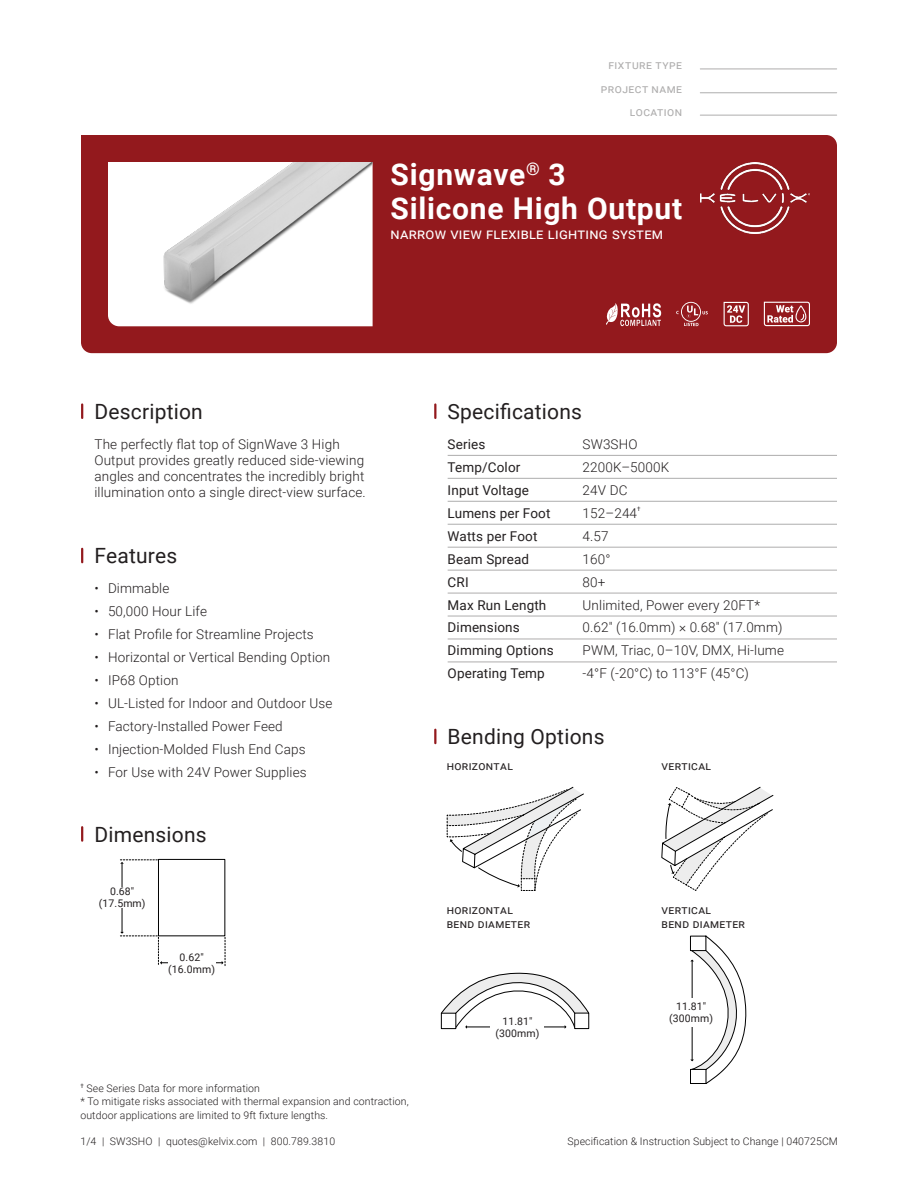
<style>
.page{position:relative;width:918px;height:1188px;background:#fff}
.page>*{position:absolute;margin:0;border:0;box-sizing:border-box;transform-origin:0 0}
.Title__Banner{font:700 30px/34.5px "Roboto";letter-spacing:.025em;color:#fff}
.Section_Header{font:21px "Roboto";letter-spacing:.01em;color:#231f20}
.Subtitle__Banner{font:15px "Roboto";letter-spacing:.02em;color:#fff}
.Description{font:300 13.5px/16.2px "Roboto";letter-spacing:.01em;color:#231f20}
.Specifications_Table{font:300 13.5px "Roboto";letter-spacing:.01em;color:#231f20}
.Specifications_Table-2{font:13.5px "Roboto";letter-spacing:.01em;color:#231f20}
.Specifications_Table__First_Row{font:13.5px "Roboto";letter-spacing:.01em;color:#231f20}
.Specifications_Table__First_Row-2{font:300 13.5px "Roboto";letter-spacing:.01em;color:#231f20}
.Body{font:12px/13.5px "Roboto";letter-spacing:.03em;color:#231f20}
.PCB__Title{font:12px "Roboto";letter-spacing:.045em;color:#aeadad}
.t1{font:300 10.5px/13.5px "Roboto";letter-spacing:.01em;color:#231f20}
.CAD_s__copy{font:10.5px "Roboto";letter-spacing:.01em;color:#231f20}
.Specifications_Table-3{font:6.15px "Roboto";color:#231f20}
</style>
<div class="page">
<div style="left:81px;top:135px;width:756px;height:218px;background:#93191d"></div>
<img style="left:108px;top:162px;width:265px;height:164px">
<hr style="left:700px;top:69px;width:137px;height:1px;background:#aeadad">
<hr style="left:700px;top:92px;width:137px;height:1px;background:#aeadad">
<hr style="left:700px;top:115px;width:137px;height:1px;background:#aeadad">
<img style="left:700px;top:162px;width:110px;height:71px">
<svg style="left:676px;top:302px;width:32px;height:24px"></svg>
<svg style="left:724px;top:302px;width:25px;height:24px"></svg>
<svg style="left:81px;top:549px;width:2px;height:13px"></svg>
<svg style="left:434px;top:405px;width:2px;height:13px"></svg>
<hr style="left:448px;top:455px;width:389px;height:1px;background:#aeadad">
<hr style="left:448px;top:478px;width:389px;height:1px;background:#aeadad">
<hr style="left:448px;top:501px;width:389px;height:1px;background:#aeadad">
<hr style="left:448px;top:524px;width:389px;height:1px;background:#aeadad">
<hr style="left:448px;top:547px;width:389px;height:1px;background:#aeadad">
<hr style="left:448px;top:570px;width:389px;height:1px;background:#aeadad">
<hr style="left:448px;top:593px;width:389px;height:1px;background:#aeadad">
<hr style="left:448px;top:616px;width:389px;height:1px;background:#aeadad">
<hr style="left:448px;top:639px;width:389px;height:1px;background:#aeadad">
<hr style="left:448px;top:662px;width:389px;height:1px;background:#aeadad">
<svg style="left:81px;top:405px;width:2px;height:13px"></svg>
<svg style="left:81px;top:827px;width:2px;height:14px"></svg>
<svg style="left:434px;top:730px;width:2px;height:13px"></svg>
<svg style="left:605px;top:302px;width:56px;height:24px"></svg>
<svg style="left:764px;top:302px;width:46px;height:24px"></svg>
<svg style="left:441px;top:972px;width:148px;height:57px"></svg>
<svg style="left:120px;top:859px;width:106px;height:107px"></svg>
<svg style="left:447px;top:787px;width:137px;height:104px"></svg>
<svg style="left:661px;top:787px;width:112px;height:297px"></svg>
<div style="left:168px;top:953px;width:47px;height:20px;background:#fff"></div>
<p class="PCB__Title" style="left:608px;top:57px;width:75px">fixture type</p>
<p class="PCB__Title" style="left:601px;top:80px;width:83px">project name</p>
<p class="PCB__Title" style="left:630px;top:103px;width:54px">location</p>
<p class="Title__Banner" style="left:391px;top:155px;width:293px">Signwave<sup>®</sup> 3<br>Silicone High Output</p>
<p class="Subtitle__Banner" style="left:391px;top:224px;width:274px">narrow view flexible lighting system</p>
<p class="Section_Header" style="left:94px;top:397px;width:110px">Description</p>
<p class="Description" style="left:94px;top:435px;width:273px">The perfectly flat top of SignWave 3 High Output provides greatly reduced side-viewing angles and concentrates the incredibly bright illumination onto a single direct-view surface.</p>
<p class="Section_Header" style="left:94px;top:541px;width:84px">Features</p>
<p class="Description" style="left:94px;top:580px;width:76px">• Dimmable</p>
<p class="Description" style="left:94px;top:603px;width:114px">• 50,000 Hour Life</p>
<p class="Description" style="left:94px;top:626px;width:221px">• Flat Profile for Streamline Projects</p>
<p class="Description" style="left:94px;top:649px;width:237px">• Horizontal or Vertical Bending Option</p>
<p class="Description" style="left:94px;top:672px;width:85px">• IP68 Option</p>
<p class="Description" style="left:94px;top:695px;width:239px">• UL-Listed for Indoor and Outdoor Use</p>
<p class="Description" style="left:94px;top:717px;width:190px">• Factory-Installed Power Feed</p>
<p class="Description" style="left:94px;top:740px;width:213px">• Injection-Molded Flush End Caps</p>
<p class="Description" style="left:94px;top:763px;width:214px">• For Use with 24V Power Supplies</p>
<p class="Section_Header" style="left:94px;top:820px;width:114px">Dimensions</p>
<p class="CAD_s__copy" style="left:110px;top:884px;width:26px">0.68″</p>
<p class="CAD_s__copy" style="left:99px;top:896px;width:48px">(17.5mm)</p>
<p class="CAD_s__copy" style="left:180px;top:949px;width:26px">0.62″</p>
<p class="CAD_s__copy" style="left:168px;top:961px;width:48px">(16.0mm)</p>
<p class="Section_Header" style="left:448px;top:397px;width:136px">Specifications</p>
<p class="Specifications_Table__First_Row" style="left:448px;top:435px;width:39px">Series</p>
<p class="Specifications_Table__First_Row-2" style="left:583px;top:435px;width:56px">SW3SHO</p>
<p class="Specifications_Table-2" style="left:448px;top:458px;width:74px">Temp/Color</p>
<p class="Specifications_Table" style="left:583px;top:458px;width:88px">2200K–5000K</p>
<p class="Specifications_Table-2" style="left:448px;top:481px;width:83px">Input Voltage</p>
<p class="Specifications_Table" style="left:583px;top:481px;width:46px">24V DC</p>
<p class="Specifications_Table-2" style="left:448px;top:503px;width:104px">Lumens per Foot</p>
<p class="Specifications_Table" style="left:583px;top:503px;width:56px">152–244</p>
<p class="Specifications_Table-3" style="left:637px;top:505px;width:5px">†</p>
<p class="Specifications_Table-2" style="left:448px;top:526px;width:91px">Watts per Foot</p>
<p class="Specifications_Table" style="left:583px;top:526px;width:28px">4.57</p>
<p class="Specifications_Table-2" style="left:448px;top:549px;width:83px">Beam Spread</p>
<p class="Specifications_Table" style="left:583px;top:549px;width:29px">160°</p>
<p class="Specifications_Table-2" style="left:448px;top:572px;width:23px">CRI</p>
<p class="Specifications_Table" style="left:583px;top:572px;width:24px">80+</p>
<p class="Specifications_Table-2" style="left:448px;top:595px;width:100px">Max Run Length</p>
<p class="Specifications_Table" style="left:583px;top:595px;width:179px">Unlimited, Power every 20FT*</p>
<p class="Specifications_Table-2" style="left:448px;top:618px;width:74px">Dimensions</p>
<p class="Specifications_Table" style="left:583px;top:618px;width:201px">0.62" (16.0mm) × 0.68" (17.0mm)</p>
<p class="Specifications_Table-2" style="left:448px;top:641px;width:107px">Dimming Options</p>
<p class="Specifications_Table" style="left:583px;top:641px;width:203px">PWM, Triac, 0–10V, DMX, Hi-lume</p>
<p class="Specifications_Table-2" style="left:448px;top:664px;width:99px">Operating Temp</p>
<p class="Specifications_Table" style="left:583px;top:664px;width:168px">-4°F (-20°C) to 113°F (45°C)</p>
<p class="Section_Header" style="left:448px;top:722px;width:158px">Bending Options</p>
<p class="Body" style="left:447px;top:759px;width:68px">horizontal</p>
<p class="Body" style="left:447px;top:903px;width:85px">horizontal bend diameter</p>
<p class="Body" style="left:662px;top:759px;width:51px">vertical</p>
<p class="Body" style="left:662px;top:903px;width:85px">vertical<br>bend diameter</p>
<p class="CAD_s__copy" style="left:676px;top:999px;width:32px">11.81″</p>
<p class="CAD_s__copy" style="left:502px;top:1014px;width:32px">11.81″</p>
<p class="CAD_s__copy" style="left:669px;top:1011px;width:45px">(300mm)</p>
<p class="CAD_s__copy" style="left:496px;top:1026px;width:45px">(300mm)</p>
<p class="t1" style="left:80px;top:1081px;width:181px"><sup>†</sup> See Series Data for more information</p>
<p class="t1" style="left:80px;top:1094px;width:330px">* To mitigate risks associated with thermal expansion and contraction, outdoor applications are limited to 9ft fixture lengths.</p>
<p class="t1" style="left:80px;top:1135px;width:256px">1/4 | SW3SHO | quotes@kelvix.com | 800.789.3810</p>
<p class="t1" style="left:568px;top:1135px;width:272px">Specification &amp; Instruction Subject to Change | 040725CM</p>
</div>
